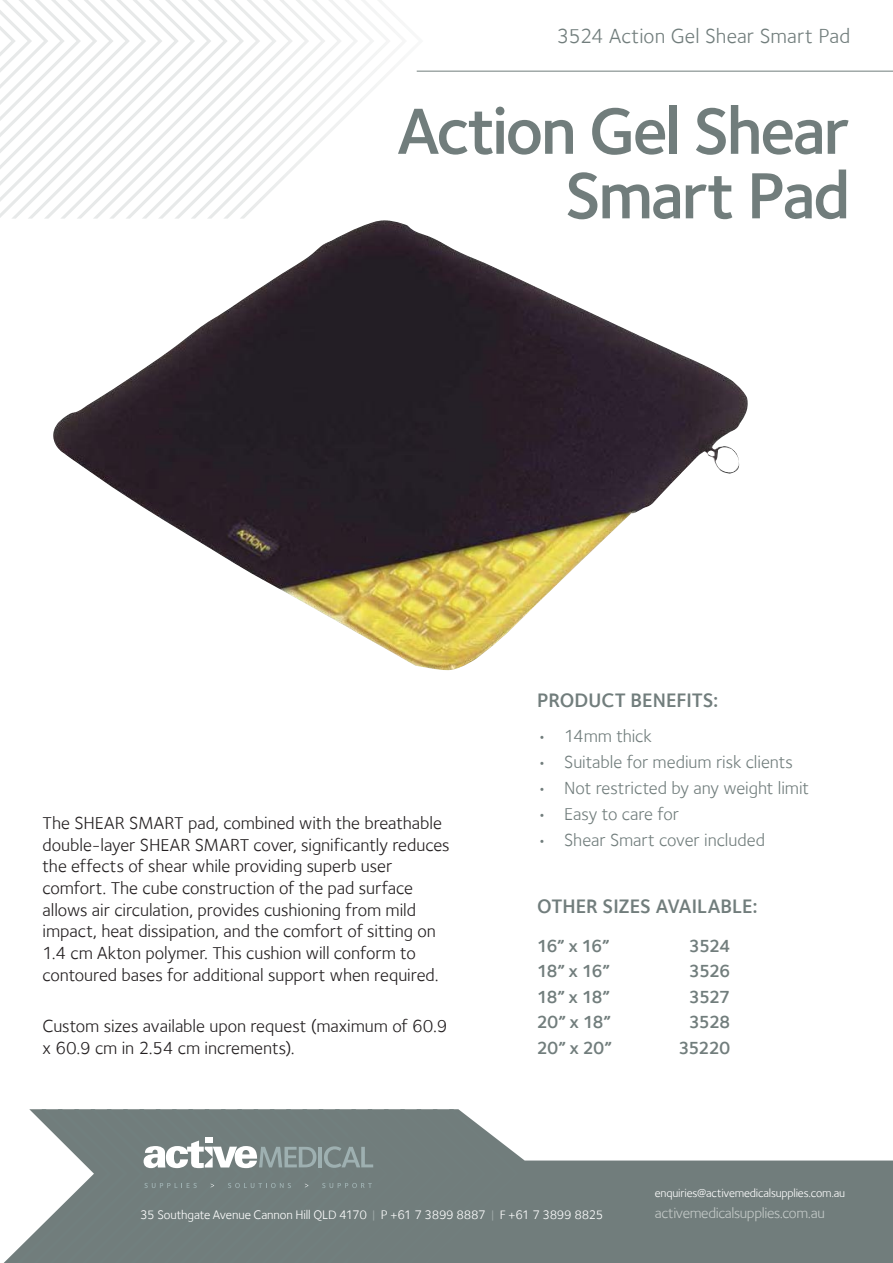
<style>
.page{position:relative;width:893px;height:1263px;background:#fff}
.page>*{position:absolute;margin:0;border:0;box-sizing:border-box;transform-origin:0 0}
.t1{font:600 67.5px/64.5px "Foundry Sterling";letter-spacing:-.04em;color:#717d7c;text-align:right}
.t2{font:21px "Foundry Sterling";letter-spacing:.005em;color:#717d7c}
.t3{font:600 20.1px "Foundry Sterling";color:#717d7c}
.t4{font:18px/21.6px "Foundry Sterling";letter-spacing:-.005em;color:#231f20}
.t5{font:18px "Foundry Sterling";letter-spacing:-.005em;color:#717d7c}
.t6{font:600 18px "Foundry Sterling";letter-spacing:-.07em;color:#717d7c}
.t7{font:15px "Foundry Sterling";letter-spacing:-.025em;color:#c3c9c7}
.t8{font:12.75px "Foundry Sterling";letter-spacing:-.015em;color:#fff}
.t9{font:12px "Foundry Sterling";letter-spacing:-.015em;color:#fff}
.s1{color:#a1acab}
</style>
<div class="page">
<div style="left:519px;top:1156px;width:374px;height:107px;background:#717d7c"></div>
<svg style="left:4px;top:1109px;width:515px;height:154px;background:#85908f"></svg>
<hr style="left:417px;top:71px;width:476px;height:1px;background:#717d7c">
<svg style="left:0;top:0;width:423px;height:219px"></svg>
<img style="left:53px;top:220px;width:695px;height:450px">
<p class="t2" style="left:557px;top:24px;width:295px">3524 Action Gel Shear Smart Pad</p>
<h1 class="t1" style="left:397px;top:98px;width:455px">Action Gel Shear<br>Smart Pad</h1>
<p class="t4" style="left:43px;top:812px;width:409px">The SHEAR SMART pad, combined with the breathable double-layer SHEAR SMART cover, significantly reduces the effects of shear while providing superb user comfort. The cube construction of the pad surface allows air circulation, provides cushioning from mild impact, heat dissipation, and the comfort of sitting on 1.4 cm Akton polymer. This cushion will conform to contoured bases for additional support when required.</p>
<p class="t4" style="left:43px;top:1015px;width:406px">Custom sizes available upon request (maximum of 60.9 x 60.9 cm in 2.54 cm increments).</p>
<p class="t3" style="left:537px;top:688px;width:183px">PRODUCT BENEFITS:</p>
<p class="t5" style="left:537px;top:726px;width:116px">• 14mm thick</p>
<p class="t5" style="left:537px;top:752px;width:257px">• Suitable for medium risk clients</p>
<p class="t5" style="left:537px;top:777px;width:274px">• Not restricted by any weight limit</p>
<p class="t5" style="left:537px;top:803px;width:143px">• Easy to care for</p>
<p class="t5" style="left:537px;top:829px;width:229px">• Shear Smart cover included</p>
<p class="t3" style="left:537px;top:895px;width:222px">OTHER SIZES AVAILABLE:</p>
<p class="t6" style="left:537px;top:935px;width:74px">16” x 16”</p>
<p class="t6" style="left:689px;top:935px;width:43px">3524</p>
<p class="t6" style="left:537px;top:960px;width:75px">18” x 16”</p>
<p class="t6" style="left:689px;top:960px;width:43px">3526</p>
<p class="t6" style="left:537px;top:986px;width:75px">18” x 18”</p>
<p class="t6" style="left:689px;top:986px;width:43px">3527</p>
<p class="t6" style="left:537px;top:1012px;width:76px">20” x 18”</p>
<p class="t6" style="left:689px;top:1012px;width:43px">3528</p>
<p class="t6" style="left:537px;top:1037px;width:77px">20” x 20”</p>
<p class="t6" style="left:678px;top:1037px;width:53px">35220</p>
<p class="t8" style="left:140px;top:1207px;width:465px">35 Southgate Avenue Cannon Hill QLD 4170 <span class="s1">|</span> P +61 7 3899 8887 <span class="s1">|</span> F +61 7 3899 8825</p>
<p class="t9" style="left:655px;top:1186px;width:192px">enquiries@activemedicalsupplies.com.au</p>
<p class="t7" style="left:655px;top:1204px;width:172px">activemedicalsupplies.com.au</p>
</div>
